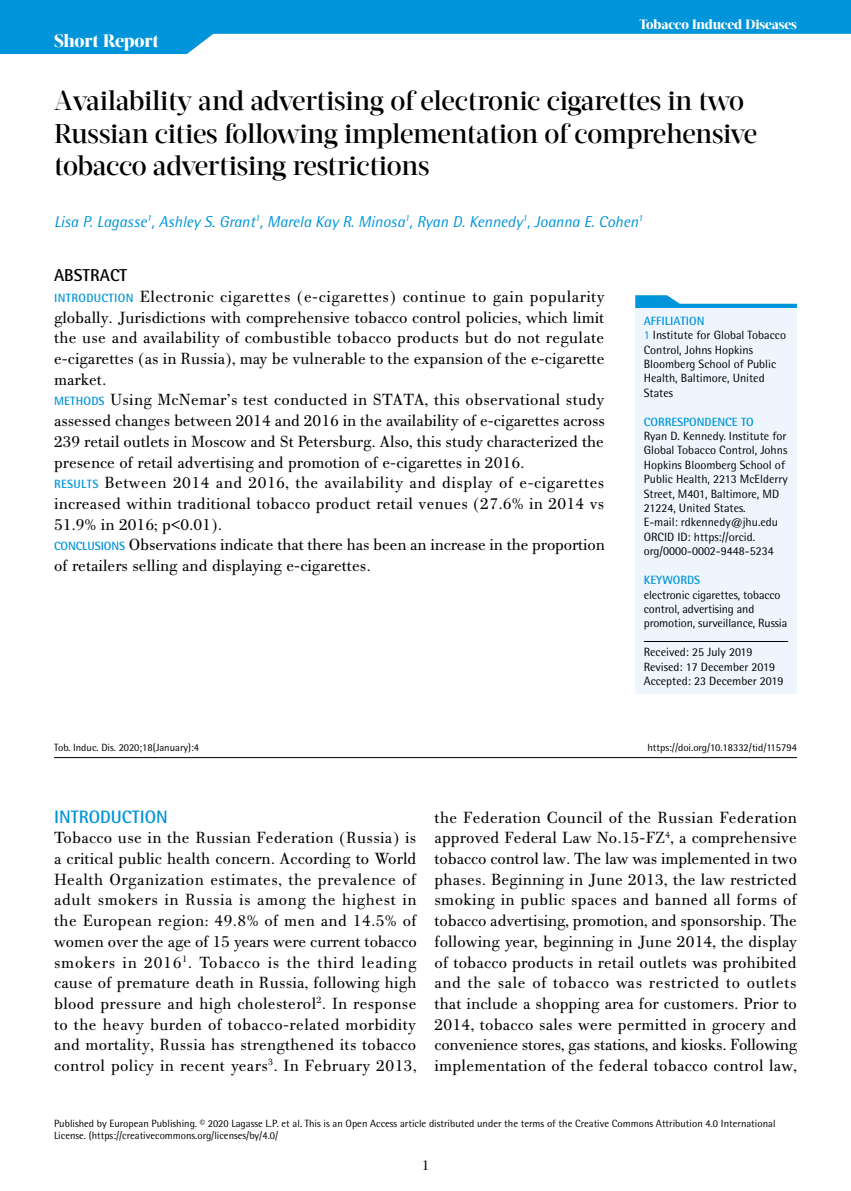
<style>
.page{position:relative;width:851px;height:1191px;background:#fff}
.page>*{position:absolute;margin:0;border:0;box-sizing:border-box;transform-origin:0 0}
.t1{font:500 27px/32.4px "Acta Display W04";letter-spacing:-.015em;color:#000}
.t2{font:700 18px "Rotis Semi Sans Hel";color:#0095da}
.t3{font:800 18px "Acta Display W04";letter-spacing:-.01em;color:#fff}
.t4{font:17.25px/20.7px "PF Bodoni Text";color:#000;text-align:justify}
.t5{font:700 17.25px "Rotis Semi Sans Hel";color:#000}
.t6{font:italic 15.75px "Rotis Semi Sans Hel";color:#0095da}
.t7{font:15px "PF Bodoni Text";color:#000}
.t8{font:800 13.5px "Acta Display W04";letter-spacing:-.01em;color:#fff}
.t9{font:12px/14.4px "Rotis Semi Sans Hel";color:#000}
.t10{font:700 12px "Rotis Semi Sans Hel";color:#0095da}
.t11{font:10.5px/12.6px "Rotis Semi Sans Hel";color:#000}
.s1{font-family:"Rotis Semi Sans Hel";font-weight:700;font-size:12px;color:#0095da}
.s2{font-weight:700;color:#0095da}
.s3{color:#0095da}
</style>
<div class="page">
<svg style="left:0;top:0;width:850px;height:54px;fill:#0095da"></svg>
<div style="left:635px;top:308px;width:161px;height:385px;background:#eef5fc"></div>
<hr style="left:643px;top:641px;width:145px;height:1px;background:#000">
<svg style="left:635px;top:295px;width:161px;height:13px"></svg>
<hr style="left:54px;top:757px;width:742px;height:1px;background:#000">
<p class="t3" style="left:54px;top:30px;width:107px">Short Report</p>
<p class="t8" style="left:639px;top:17px;width:159px">Tobacco Induced Diseases</p>
<h1 class="t1" style="left:54px;top:85px;width:704px">Availability and advertising of electronic cigarettes in two<br>Russian cities following implementation of comprehensive tobacco advertising restrictions</h1>
<p class="t6" style="left:54px;top:212px;width:590px">Lisa P. Lagasse<sup>1</sup>, Ashley S. Grant<sup>1</sup>, Marela Kay R. Minosa<sup>1</sup>, Ryan D. Kennedy<sup>1</sup>, Joanna E. Cohen<sup>1</sup></p>
<p class="t5" style="left:54px;top:265px;width:75px">ABSTRACT</p>
<p class="t4" style="left:54px;top:286px;width:552px;text-align:left"><span class="s1">INTRODUCTION</span> Electronic cigarettes (e-cigarettes) continue to gain popularity globally. Jurisdictions with comprehensive tobacco control policies, which limit the use and availability of combustible tobacco products but do not regulate e-cigarettes (as in Russia), may be vulnerable to the expansion of the e-cigarette market.<br><span class="s1">METHODS</span> Using McNemar’s test conducted in STATA, this observational study assessed changes between 2014 and 2016 in the availability of e-cigarettes across 239 retail outlets in Moscow and St Petersburg. Also, this study characterized the presence of retail advertising and promotion of e-cigarettes in 2016.<br><span class="s1">RESULTS</span> Between 2014 and 2016, the availability and display of e-cigarettes increased within traditional tobacco product retail venues (27.6% in 2014 vs 51.9% in 2016; p&lt;0.01).<br><span class="s1">CONCLUSIONS</span> Observations indicate that there has been an increase in the proportion of retailers selling and displaying e-cigarettes.</p>
<p class="t9" style="left:643px;top:313px;width:144px"><span class="s2">AFFILIATION<br></span><span class="s3">1</span> Institute for Global Tobacco<br>Control, Johns Hopkins<br>Bloomberg School of Public<br>Health, Baltimore, United<br>States</p>
<p class="t10" style="left:643px;top:414px;width:111px">CORRESPONDENCE TO</p>
<p class="t9" style="left:643px;top:429px;width:145px">Ryan D. Kennedy. Institute for<br>Global Tobacco Control, Johns<br>Hopkins Bloomberg School of<br>Public Health, 2213 McElderry<br>Street, M401, Baltimore, MD<br>21224, United States.<br>E-mail: rdkennedy@jhu.edu<br>ORCID ID: https://orcid. org/0000-0002-9448-5234</p>
<p class="t10" style="left:643px;top:572px;width:58px">KEYWORDS</p>
<p class="t9" style="left:643px;top:587px;width:145px">electronic cigarettes, tobacco control, advertising and promotion, surveillance, Russia</p>
<p class="t9" style="left:643px;top:645px;width:141px">Received: 25 July 2019<br>Revised: 17 December 2019<br>Accepted: 23 December 2019</p>
<p class="t11" style="left:54px;top:741px;width:147px">Tob. Induc. Dis. 2020;18(January):4</p>
<p class="t11" style="left:647px;top:741px;width:151px">https://doi.org/10.18332/tid/115794</p>
<p class="t2" style="left:54px;top:805px;width:115px">INTRODUCTION</p>
<p class="t4" style="left:54px;top:827px;width:364px">Tobacco use in the Russian Federation (Russia) is a critical public health concern. According to World Health Organization estimates, the prevalence of adult smokers in Russia is among the highest in the European region: 49.8% of men and 14.5% of women over the age of 15 years were current tobacco smokers in 2016<sup>1</sup>. Tobacco is the third leading cause of premature death in Russia, following high blood pressure and high cholesterol<sup>2</sup>. In response to the heavy burden of tobacco-related morbidity and mortality, Russia has strengthened its tobacco control policy in recent years<sup>3</sup>. In February 2013,</p>
<p class="t4" style="left:434px;top:807px;width:364px">the Federation Council of the Russian Federation approved Federal Law No.15-FZ<sup>4</sup>, a comprehensive tobacco control law. The law was implemented in two phases. Beginning in June 2013, the law restricted smoking in public spaces and banned all forms of tobacco advertising, promotion, and sponsorship. The following year, beginning in June 2014, the display of tobacco products in retail outlets was prohibited and the sale of tobacco was restricted to outlets that include a shopping area for customers. Prior to 2014, tobacco sales were permitted in grocery and convenience stores, gas stations, and kiosks. Following implementation of the federal tobacco control law,</p>
<p class="t11" style="left:54px;top:1116px;width:723px">Published by European Publishing. © 2020 Lagasse L.P. et al. This is an Open Access article distributed under the terms of the Creative Commons Attribution 4.0 International<br>License. (https://creativecommons.org/licenses/by/4.0/</p>
<p class="t7" style="left:421px;top:1156px;width:9px">1</p>
</div>
